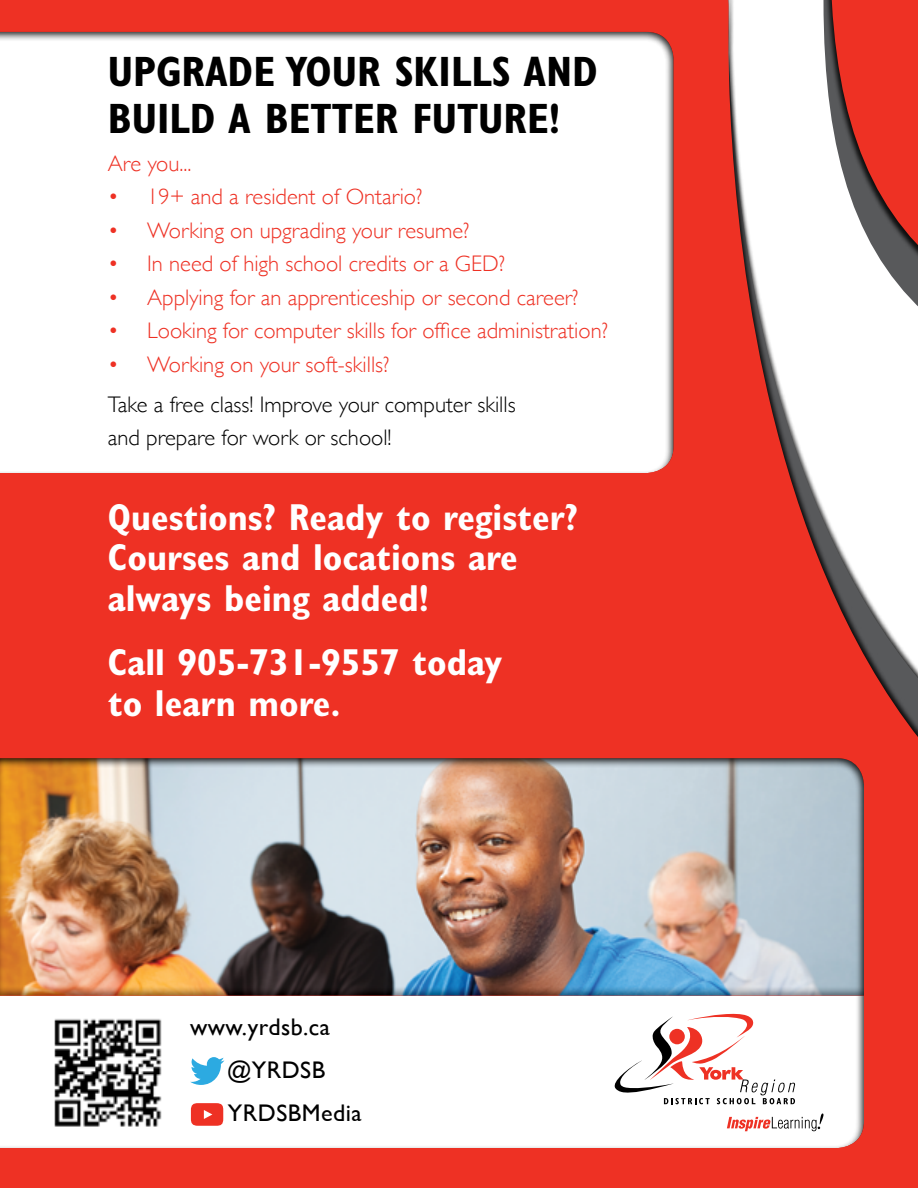
<style>
.page{position:relative;width:918px;height:1188px;background:#fff}
.page>*{position:absolute;margin:0;border:0;box-sizing:border-box;transform-origin:0 0}
.t1{font:700 condensed 42.6px/46.8px "Gill Sans";color:#000}
.t2{font:700 condensed 37.65px/40.5px "Gill Sans";color:#fff}
.t3{font:24px "Gill Sans";letter-spacing:.02em;color:#000}
.t4{font:300 22.5px "Gill Sans";color:#ee3124}
.t5{font:300 22.5px/33.6px "Gill Sans";color:#000}
</style>
<div class="page">
<svg style="left:728px;top:0;width:190px;height:1188px;fill:#ee3124"></svg>
<div style="left:823px;top:0;width:95px;height:516px;background:#000;opacity:.85"></div>
<svg style="left:830px;top:0;width:88px;height:508px"></svg>
<div style="left:0;top:0;width:728px;height:1188px;background:#ee3124"></div>
<div style="left:0;top:26px;width:675px;height:447px;background:#fff"></div>
<div style="left:0;top:756px;width:866px;height:393px;background:#000;opacity:.85"></div>
<svg style="left:190px;top:1057px;width:34px;height:28px"></svg>
<div style="left:191px;top:1103px;width:32px;height:22px;background:#ee3124;border-radius:7px"></div>
<svg style="left:204px;top:1110px;width:8px;height:9px"></svg>
<svg style="left:727px;top:1113px;width:97px;height:18px"></svg>
<svg style="left:615px;top:1014px;width:180px;height:90px"></svg>
<img style="left:54px;top:1019px;width:108px;height:107px">
<h1 class="t1" style="left:108px;top:48px;width:492px">UPGRADE YOUR SKILLS AND<br>BUILD A BETTER FUTURE!</h1>
<p class="t4" style="left:108px;top:146px;width:85px">Are you...</p>
<p class="t4" style="left:108px;top:179px;width:316px">• 19+ and a resident of Ontario?</p>
<p class="t4" style="left:108px;top:213px;width:363px">• Working on upgrading your resume?</p>
<p class="t4" style="left:108px;top:246px;width:399px">• In need of high school credits or a GED?</p>
<p class="t4" style="left:108px;top:280px;width:472px">• Applying for an apprenticeship or second career?</p>
<p class="t4" style="left:108px;top:313px;width:502px">• Looking for computer skills for office administration?</p>
<p class="t4" style="left:108px;top:347px;width:283px">• Working on your soft-skills?</p>
<p class="t5" style="left:108px;top:386px;width:409px">Take a free class! Improve your computer skills and prepare for work or school!</p>
<h2 class="t2" style="left:108px;top:497px;width:472px">Questions? Ready to register?<br>Courses and locations are always being added!</h2>
<h2 class="t2" style="left:108px;top:642px;width:396px">Call 905-731-9557 today to learn more.</h2>
<p class="t3" style="left:190px;top:1013px;width:141px">www.yrdsb.ca</p>
<p class="t3" style="left:227px;top:1055px;width:100px">@YRDSB</p>
<p class="t3" style="left:228px;top:1099px;width:135px">YRDSBMedia</p>
</div>
